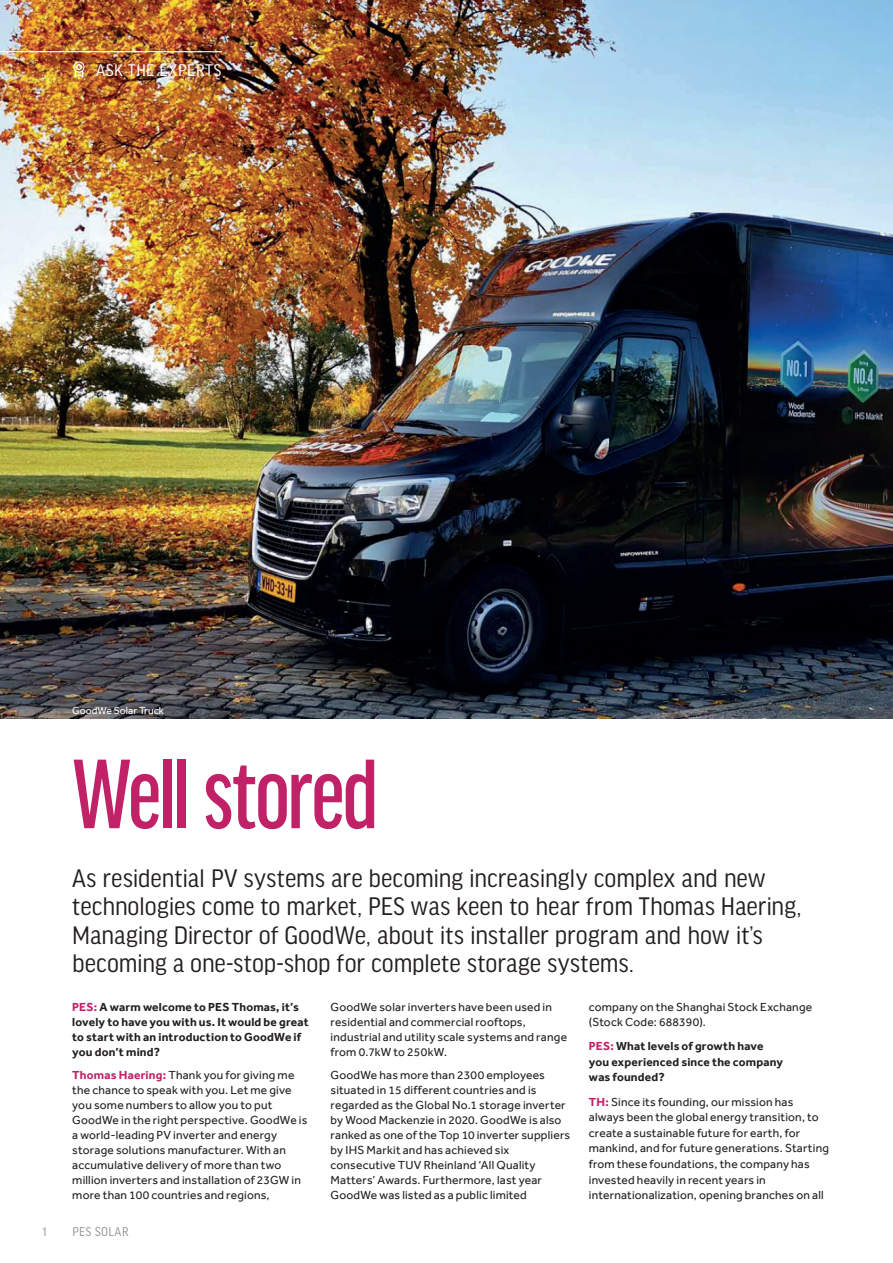
<style>
.page{position:relative;width:893px;height:1263px;background:#fff}
.page>*{position:absolute;margin:0;border:0;box-sizing:border-box;transform-origin:0 0}
.Heading_40pt_2015{font:500 extra-condensed 105px "Good Headline Pro";letter-spacing:-.02em;color:#c12167}
.Body_Copy_2015{font:27px/28.5px "Good Headline Pro Narr";letter-spacing:-.005em;color:#231f20}
.Page_head_2015{font:18px "Good Headline Pro Narr";letter-spacing:.04em;color:#fff}
.t1{font:13.5px "Good Headline Pro Narr";letter-spacing:.035em;color:#939598}
.Body_Copy_2015-2{font:12px/15px "Effra";letter-spacing:.015em;color:#231f20}
.Body_Copy_2015-3{font:700 12px/15px "Effra";letter-spacing:.015em;color:#231f20}
.CAPTIONS{font:10.5px "Effra";color:#fff}
.s1{color:#c12167}
.s2{font-weight:700;color:#c12167}
</style>
<div class="page">
<img style="left:0;top:0;width:893px;height:719px">
<hr style="left:0;top:51px;width:222px;height:1px;background:#fff">
<div style="left:74px;top:62px;width:10px;height:11px;border:1px solid #fff;border-radius:50%"></div>
<svg style="left:74px;top:63px;width:10px;height:15px"></svg>
<p class="Page_head_2015" style="left:96px;top:61px;width:127px">ASK THE EXPERTS</p>
<p class="CAPTIONS" style="left:72px;top:705px;width:93px">GoodWe Solar Truck</p>
<p class="Heading_40pt_2015" style="left:72px;top:742px;width:308px">Well stored</p>
<p class="Body_Copy_2015" style="left:72px;top:864px;width:731px">As residential PV systems are becoming increasingly complex and new technologies come to market, PES was keen to hear from Thomas Haering, Managing Director of GoodWe, about its installer program and how it’s becoming a one-stop-shop for complete storage systems.</p>
<p class="Body_Copy_2015-3" style="left:72px;top:999px;width:238px"><span class="s1">PES:</span> A warm welcome to PES Thomas, it’s lovely to have you with us. It would be great to start with an introduction to GoodWe if you don’t mind?</p>
<p class="Body_Copy_2015-2" style="left:72px;top:1067px;width:237px"><span class="s2">Thomas Haering:</span> Thank you for giving me the chance to speak with you. Let me give you some numbers to allow you to put GoodWe in the right perspective. GoodWe is a world-leading PV inverter and energy storage solutions manufacturer. With an accumulative delivery of more than two million inverters and installation of 23GW in more than 100 countries and regions,</p>
<p class="t1" style="left:43px;top:1225px;width:6px">1</p>
<p class="t1" style="left:72px;top:1225px;width:58px">PES SOLAR</p>
<p class="Body_Copy_2015-2" style="left:331px;top:999px;width:238px">GoodWe solar inverters have been used in residential and commercial rooftops, industrial and utility scale systems and range from 0.7kW to 250kW.</p>
<p class="Body_Copy_2015-2" style="left:331px;top:1067px;width:241px">GoodWe has more than 2300 employees situated in 15 different countries and is regarded as the Global No.1 storage inverter by Wood Mackenzie in 2020. GoodWe is also ranked as one of the Top 10 inverter suppliers by IHS Markit and has achieved six consecutive TUV Rheinland ‘All Quality Matters’ Awards. Furthermore, last year GoodWe was listed as a public limited</p>
<p class="Body_Copy_2015-2" style="left:589px;top:998px;width:225px;line-height:15.6px">company on the Shanghai Stock Exchange (Stock Code: 688390).</p>
<p class="Body_Copy_2015-3" style="left:589px;top:1038px;width:196px;line-height:15.6px"><span class="s1">PES:</span> What levels of growth have you experienced since the company was founded?</p>
<p class="Body_Copy_2015-2" style="left:589px;top:1093px;width:242px;line-height:15.6px"><span class="s2">TH:</span> Since its founding, our mission has always been the global energy transition, to create a sustainable future for earth, for mankind, and for future generations. Starting from these foundations, the company has invested heavily in recent years in internationalization, opening branches on all</p>
</div>
